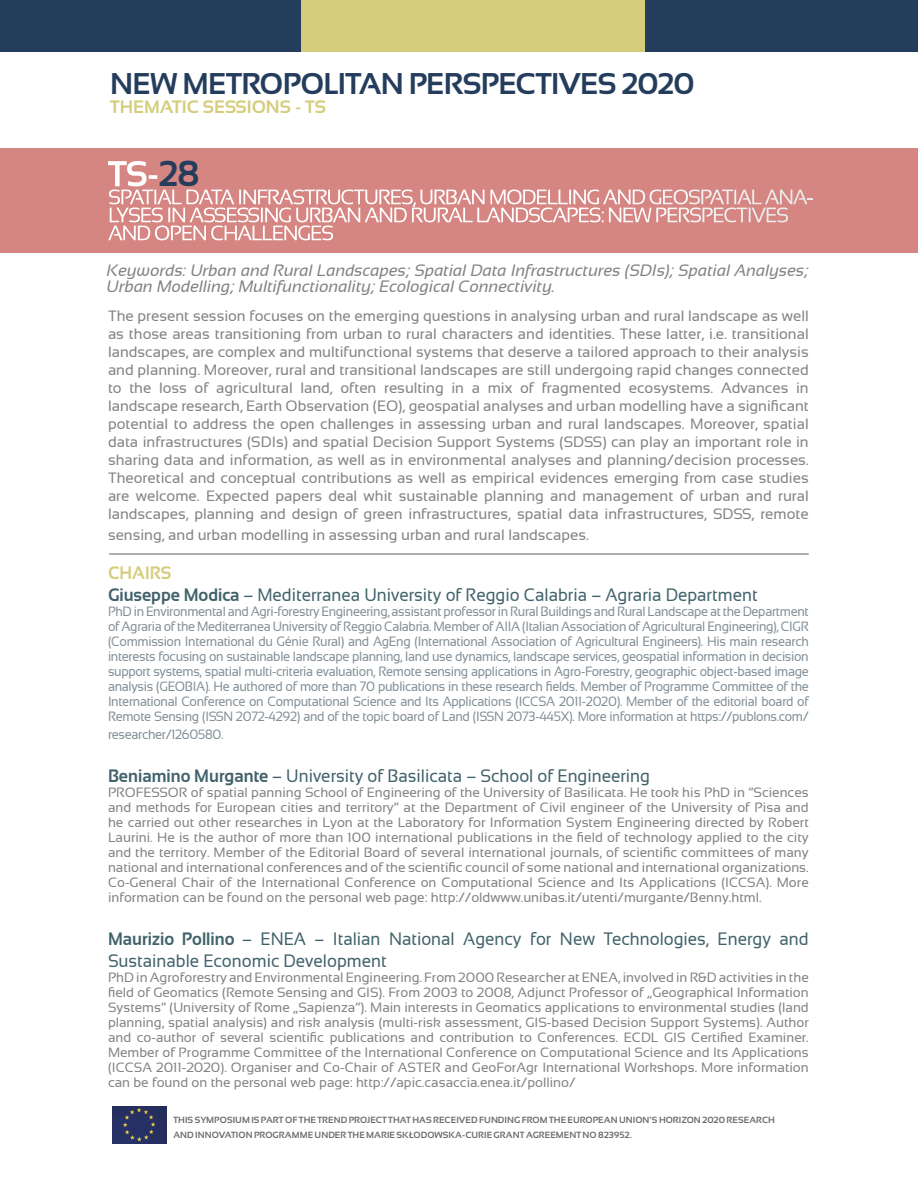
<style>
.page{position:relative;width:918px;height:1188px;background:#fff}
.page>*{position:absolute;margin:0;border:0;box-sizing:border-box;transform-origin:0 0}
.t1{font:700 36px "Sansation";color:#fff}
.t2{font:700 30px "Sansation";letter-spacing:-.025em;color:#253d5c}
.t3{font:21px/18px "Sansation";letter-spacing:-.06em;color:#fff}
.t4{font:18px/21.6px "Sansation";color:#41626b;scale:.94 1}
.t5{font:700 18px "Sansation";color:#d5cd7c}
.t6{font:italic 16.5px/16.5px "Sansation";color:#808285}
.t7{font:15px/18px "Sansation";color:#808285;text-align:justify}
.t8{font:13.5px/15px "Sansation";color:#808285;text-align:justify}
.t9{font:13.5px/15px "Sansation";letter-spacing:-.025em;color:#828f97;text-align:justify;scale:.94 1}
.t10{font:700 9px/15px "Sansation";letter-spacing:.005em;color:#6c6c6c}
.s1{color:#253d5c}
.s2{font-weight:700;color:#d5cd7c}
.s3{font-weight:700}
</style>
<div class="page">
<div style="left:0;top:0;width:302px;height:52px;background:#253d5c"></div>
<div style="left:301px;top:0;width:347px;height:52px;background:#d5cd7c"></div>
<div style="left:645px;top:0;width:273px;height:52px;background:#253d5c"></div>
<hr style="left:109px;top:553px;width:700px;height:2px;background:#939598">
<img style="left:112px;top:1106px;width:54px;height:37px">
<div style="left:0;top:148px;width:918px;height:105px;background:#d68682"></div>
<h2 class="t2" style="left:110px;top:67px;width:586px">NEW METROPOLITAN PERSPECTIVES 2020</h2>
<h3 class="t5" style="left:110px;top:97px;width:217px">THEMATIC SESSIONS - TS</h3>
<h1 class="t1" style="left:108px;top:154px;width:93px">TS-<span class="s1">28</span></h1>
<h3 class="t3" style="left:108px;top:188px;width:707px">SPATIAL DATA INFRASTRUCTURES, URBAN MODELLING AND GEOSPATIAL ANA-<br>LYSES IN ASSESSING URBAN AND RURAL LANDSCAPES: NEW PERSPECTIVES<br>AND OPEN CHALLENGES</h3>
<p class="t6" style="left:107px;top:262px;width:703px">Keywords: Urban and Rural Landscapes; Spatial Data Infrastructures (SDIs); Spatial Analyses;<br>Urban Modelling; Multifunctionality; Ecological Connectivity.</p>
<p class="t7" style="left:108px;top:307px;width:702px">The present session focuses on the emerging questions in analysing urban and rural landscape as well as those areas transitioning from urban to rural characters and identities. These latter, i.e. transitional landscapes, are complex and multifunctional systems that deserve a tailored approach to their analysis and planning. Moreover, rural and transitional landscapes are still undergoing rapid changes connected to the loss of agricultural land, often resulting in a mix of fragmented ecosystems. Advances in landscape research, Earth Observation (EO), geospatial analyses and urban modelling have a significant potential to address the open challenges in assessing urban and rural landscapes. Moreover, spatial data infrastructures (SDIs) and spatial Decision Support Systems (SDSS) can play an important role in sharing data and information, as well as in environmental analyses and planning/decision processes.<br>Theoretical and conceptual contributions as well as empirical evidences emerging from case studies are welcome. Expected papers deal whit sustainable planning and management of urban and rural landscapes, planning and design of green infrastructures, spatial data infrastructures, SDSS, remote</p>
<p class="t7" style="left:108px;top:526px;width:482px">sensing, and urban modelling in assessing urban and rural landscapes.</p>
<h3 class="t4" style="left:108px;top:562px;width:693px"><span class="s2">CHAIRS<br></span><span class="s3">Giuseppe Modica</span> – Mediterranea University of Reggio Calabria – Agraria Department</h3>
<p class="t9" style="left:108px;top:603px;width:747px">PhD in Environmental and Agri-forestry Engineering, assistant professor in Rural Buildings and Rural Landscape at the Department of Agraria of the Mediterranea University of Reggio Calabria. Member of AIIA (Italian Association of Agricultural Engineering), CIGR (Commission International du Génie Rural) and AgEng (International Association of Agricultural Engineers). His main research interests focusing on sustainable landscape planning, land use dynamics, landscape services, geospatial information in decision support systems, spatial multi-criteria evaluation, Remote sensing applications in Agro-Forestry, geographic object-based image analysis (GEOBIA). He authored of more than 70 publications in these research fields. Member of Programme Committee of the International Conference on Computational Science and Its Applications (ICCSA 2011-2020). Member of the editorial board of Remote Sensing (ISSN 2072-4292) and of the topic board of Land (ISSN 2073-445X). More information at https://publons.com/</p>
<p class="t9" style="left:108px;top:726px;width:124px">researcher/1260580.</p>
<h3 class="t4" style="left:108px;top:765px;width:578px"><span class="s3">Beniamino Murgante</span> – University of Basilicata – School of Engineering</h3>
<p class="t8" style="left:108px;top:785px;width:702px">PROFESSOR of spatial panning School of Engineering of the University of Basilicata. He took his PhD in “Sciences and methods for European cities and territory” at the Department of Civil engineer of the University of Pisa and he carried out other researches in Lyon at the Laboratory for Information System Engineering directed by Robert Laurini. He is the author of more than 100 international publications in the field of technology applied to the city and the territory. Member of the Editorial Board of several international journals, of scientific committees of many national and international conferences and of the scientific council of some national and international organizations.<br>Co-General Chair of the International Conference on Computational Science and Its Applications (ICCSA). More information can be found on the personal web page: http://oldwww.unibas.it/utenti/murgante/Benny.html.</p>
<h3 class="t4" style="left:108px;top:928px;width:747px"><span class="s3">Maurizio Pollino</span> – ENEA – Italian National Agency for New Technologies, Energy and<br>Sustainable Economic Development</h3>
<p class="t8" style="left:108px;top:969px;width:702px">PhD in Agroforestry and Environmental Engineering. From 2000 Researcher at ENEA, involved in R&amp;D activities in the field of Geomatics (Remote Sensing and GIS). From 2003 to 2008, Adjunct Professor of „Geographical Information Systems“ (University of Rome „Sapienza“). Main interests in Geomatics applications to environmental studies (land planning, spatial analysis) and risk analysis (multi-risk assessment, GIS-based Decision Support Systems). Author and co-author of several scientific publications and contribution to Conferences. ECDL GIS Certified Examiner.<br>Member of Programme Committee of the International Conference on Computational Science and Its Applications (ICCSA 2011-2020). Organiser and Co-Chair of ASTER and GeoForAgr International Workshops. More information can be found on the personal web page: http://apic.casaccia.enea.it/pollino/</p>
<p class="t10" style="left:173px;top:1112px;width:603px">THIS SYMPOSIUM IS PART OF THE TREND PROJECT THAT HAS RECEIVED FUNDING FROM THE EUROPEAN UNION’S HORIZON 2020 RESEARCH<br>AND INNOVATION PROGRAMME UNDER THE MARIE SKŁODOWSKA-CURIE GRANT AGREEMENT NO 823952.</p>
</div>
